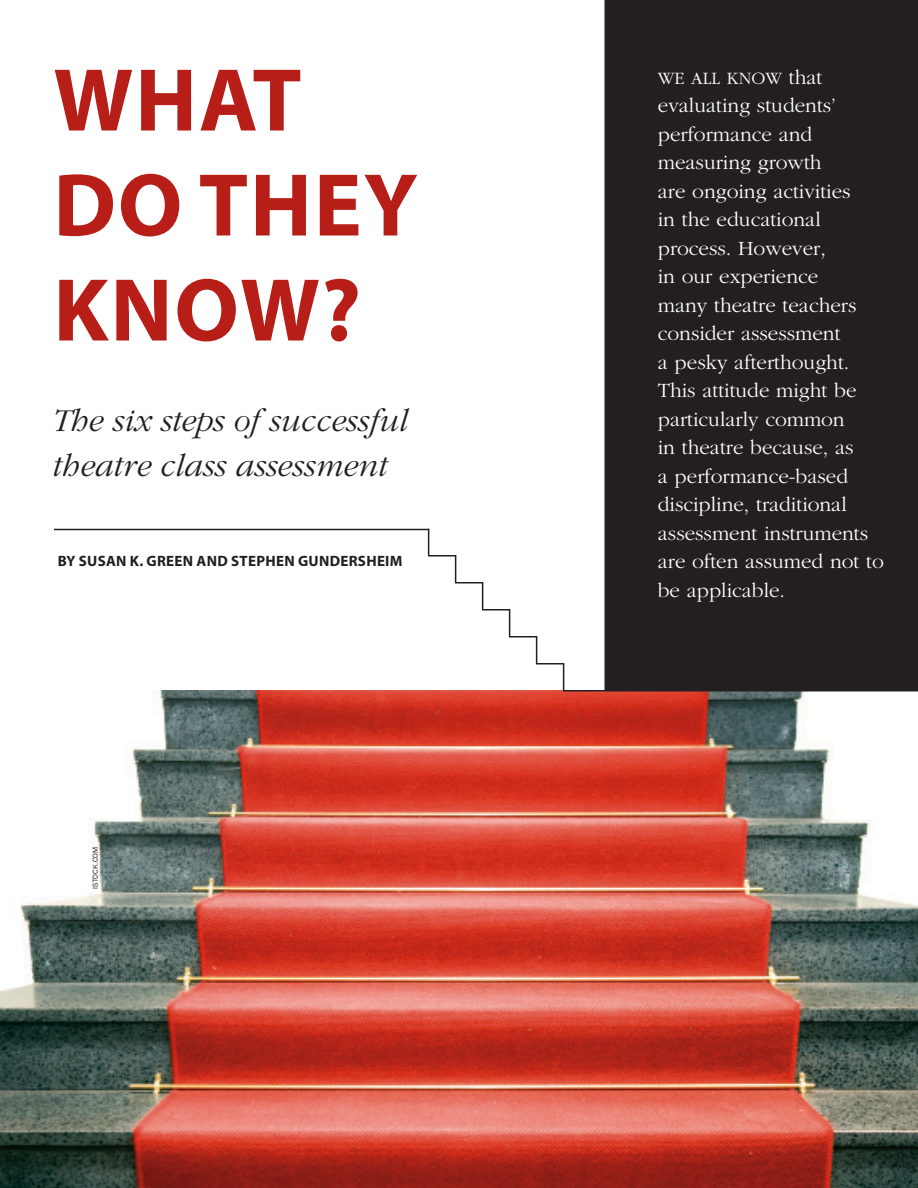
<style>
.page{position:relative;width:918px;height:1188px;background:#fff}
.page>*{position:absolute;margin:0;border:0;box-sizing:border-box;transform-origin:0 0}
.Body_text{font:700 90px/105px "Myriad Pro";letter-spacing:.02em;color:#b71e17}
.Body_text-2{font:italic 300 33px/45px "Garamond";color:#231f20}
.Body_text-3{font:300 21px/28.5px "Garamond";color:#fff}
.Body_text-4{font:18px "Garamond Light SC860";color:#fff}
.byline{font:700 15px "Myriad Pro";letter-spacing:.02em;color:#231f20}
.Credit{font:7.5px "Franklin Gothic";letter-spacing:.025em;color:#231f20}
.s1{font-family:"Garamond";font-weight:300;font-size:21px}
</style>
<div class="page">
<div style="left:604px;top:0;width:314px;height:690px;background:#231f20"></div>
<img style="left:0;top:691px;width:918px;height:497px">
<hr style="left:54px;top:529px;width:375px;height:1px;background:#231f20">
<hr style="left:455px;top:582px;width:28px;height:2px;background:#231f20">
<hr style="left:509px;top:636px;width:28px;height:2px;background:#231f20">
<svg style="left:428px;top:529px;width:28px;height:54px"></svg>
<svg style="left:482px;top:583px;width:28px;height:54px"></svg>
<svg style="left:536px;top:637px;width:28px;height:54px"></svg>
<hr style="left:563px;top:690px;width:355px;height:2px;background:#231f20">
<p class="Body_text" style="left:53px;top:45px;width:366px">WHAT<br>DO THEY</p>
<p class="Body_text" style="left:53px;top:255px;width:309px">KNOW?</p>
<p class="Body_text-2" style="left:52px;top:398px;width:357px">The six steps of successful theatre class assessment</p>
<p class="byline" style="left:58px;top:551px;width:346px">BY SUSAN K. GREEN AND STEPHEN GUNDERSHEIM</p>
<p class="Credit" style="left:91px;top:889px;width:44px;rotate:-90deg">ISTOCK.COM</p>
<p class="Body_text-4" style="left:658px;top:68px;width:166px">WE ALL KNOW <span class="s1">that</span></p>
<p class="Body_text-3" style="left:658px;top:92px;width:227px">evaluating students’ performance and measuring growth<br>are ongoing activities<br>in the educational process. However,<br>in our experience<br>many theatre teachers consider assessment<br>a pesky afterthought.<br>This attitude might be particularly common<br>in theatre because, as<br>a performance-based discipline, traditional assessment instruments are often assumed not to be applicable.</p>
</div>
